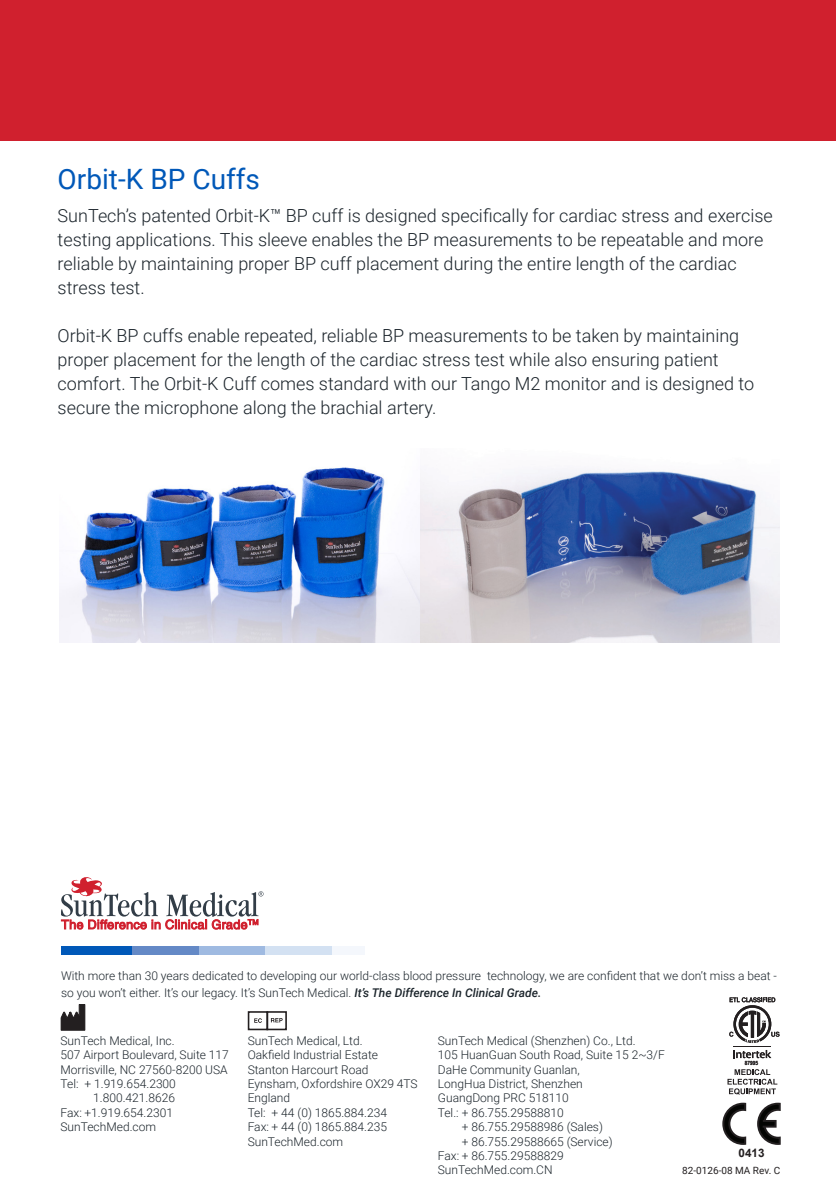
<style>
.page{position:relative;width:836px;height:1196px;background:#fff}
.page>*{position:absolute;margin:0;border:0;box-sizing:border-box;transform-origin:0 0}
.t1{font:28px "Roboto";color:#0058b8}
.t2{font:300 18px/24px "Roboto";color:#1b242b}
.t3{font:300 12px/16.8px "Roboto";color:#1b242b}
.t4{font:700 11.6px "Arial";color:#231f20}
.Part_number{font:10px "Roboto";color:#231f20}
.t5{font:700 5.8px "Arial Narrow";color:#231f20}
.s1{font-weight:500;font-style:italic}
</style>
<div class="page">
<div style="left:61px;top:946px;width:71px;height:8px;background:#0058b8"></div>
<div style="left:132px;top:946px;width:67px;height:8px;background:#6489c6"></div>
<div style="left:199px;top:946px;width:66px;height:8px;background:#9fbae1"></div>
<div style="left:265px;top:946px;width:67px;height:8px;background:#d3e1f2"></div>
<div style="left:332px;top:946px;width:33px;height:8px;background:#f4f7fc"></div>
<svg style="left:61px;top:877px;width:202px;height:52px"></svg>
<div style="left:266px;top:1010px;width:20px;height:20px;border:2px solid #231f20"></div>
<svg style="left:254px;top:1018px;width:8px;height:4px"></svg>
<svg style="left:271px;top:1018px;width:11px;height:4px"></svg>
<div style="left:248px;top:1010px;width:20px;height:20px;border:2px solid #231f20"></div>
<svg style="left:61px;top:1004px;width:24px;height:26px"></svg>
<svg style="left:722px;top:1102px;width:25px;height:43px"></svg>
<svg style="left:757px;top:1102px;width:24px;height:43px"></svg>
<div style="left:762px;top:1120px;width:13px;height:6px;background:#040503"></div>
<div style="left:761px;top:1119px;width:15px;height:8px;border:2px solid #231f20"></div>
<img style="left:59px;top:467px;width:720px;height:175px">
<svg style="left:733px;top:1050px;width:38px;height:8px"></svg>
<hr style="left:733px;top:1045px;width:38px;height:1px;background:#231f20">
<svg style="left:729px;top:997px;width:50px;height:45px"></svg>
<svg style="left:727px;top:1069px;width:50px;height:25px"></svg>
<div style="left:0;top:0;width:835px;height:140px;background:#d0202e"></div>
<p class="t1" style="left:58px;top:159px;width:204px">Orbit-K BP Cuffs</p>
<p class="t2" style="left:58px;top:203px;width:716px">SunTech’s patented Orbit-K™ BP cuff is designed specifically for cardiac stress and exercise testing applications. This sleeve enables the BP measurements to be repeatable and more reliable by maintaining proper BP cuff placement during the entire length of the cardiac stress test.</p>
<p class="t2" style="left:58px;top:323px;width:698px">Orbit-K BP cuffs enable repeated, reliable BP measurements to be taken by maintaining proper placement for the length of the cardiac stress test while also ensuring patient comfort. The Orbit-K Cuff comes standard with our Tango M2 monitor and is designed to secure the microphone along the brachial artery.</p>
<p class="t3" style="left:61px;top:966px;width:717px">With more than 30 years dedicated to developing our world-class blood pressure technology, we are confident that we don’t miss a beat - so you won’t either. It’s our legacy. It’s SunTech Medical. <span class="s1">It’s The Difference In Clinical Grade.</span></p>
<p class="t3" style="left:60px;top:1031px;width:116px">SunTech Medical, Inc.</p>
<p class="t3" style="left:60px;top:1045px;width:170px">507 Airport Boulevard, Suite 117</p>
<p class="t3" style="left:60px;top:1060px;width:169px">Morrisville, NC 27560-8200 USA</p>
<p class="t3" style="left:60px;top:1074px;width:117px">Tel: + 1.919.654.2300</p>
<p class="t3" style="left:93px;top:1088px;width:83px">1.800.421.8626</p>
<p class="t3" style="left:60px;top:1103px;width:114px">Fax: +1.919.654.2301</p>
<p class="t3" style="left:60px;top:1117px;width:97px">SunTechMed.com</p>
<p class="t3" style="left:247px;top:1031px;width:116px">SunTech Medical, Ltd.</p>
<p class="t3" style="left:247px;top:1045px;width:132px">Oakfield Industrial Estate</p>
<p class="t3" style="left:247px;top:1060px;width:122px">Stanton Harcourt Road</p>
<p class="t3" style="left:247px;top:1074px;width:171px">Eynsham, Oxfordshire OX29 4TS</p>
<p class="t3" style="left:247px;top:1088px;width:44px">England</p>
<p class="t3" style="left:247px;top:1103px;width:141px">Tel: + 44 (0) 1865.884.234</p>
<p class="t3" style="left:247px;top:1117px;width:141px">Fax: + 44 (0) 1865.884.235</p>
<p class="t3" style="left:247px;top:1132px;width:97px">SunTechMed.com</p>
<p class="t3" style="left:437px;top:1031px;width:199px">SunTech Medical (Shenzhen) Co., Ltd.</p>
<p class="t3" style="left:437px;top:1045px;width:228px">105 HuanGuan South Road, Suite 15 2~3/F</p>
<p class="t3" style="left:437px;top:1060px;width:143px">DaHe Community Guanlan,</p>
<p class="t3" style="left:437px;top:1074px;width:146px">LongHua District, Shenzhen</p>
<p class="t3" style="left:437px;top:1088px;width:132px">GuangDong PRC 518110</p>
<p class="t3" style="left:437px;top:1103px;width:127px">Tel.: + 86.755.29588810</p>
<p class="t3" style="left:461px;top:1117px;width:143px">+ 86.755.29588986 (Sales)</p>
<p class="t3" style="left:461px;top:1132px;width:152px">+ 86.755.29588665 (Service)</p>
<p class="t3" style="left:437px;top:1146px;width:127px">Fax: + 86.755.29588829</p>
<p class="t3" style="left:437px;top:1160px;width:116px">SunTechMed.com.CN</p>
<p class="Part_number" style="left:682px;top:1163px;width:100px">82-0126-08 MA Rev. C</p>
<p class="t5" style="left:744px;top:1058px;width:15px">87995</p>
<p class="t4" style="left:738px;top:1145px;width:27px">0413</p>
</div>
